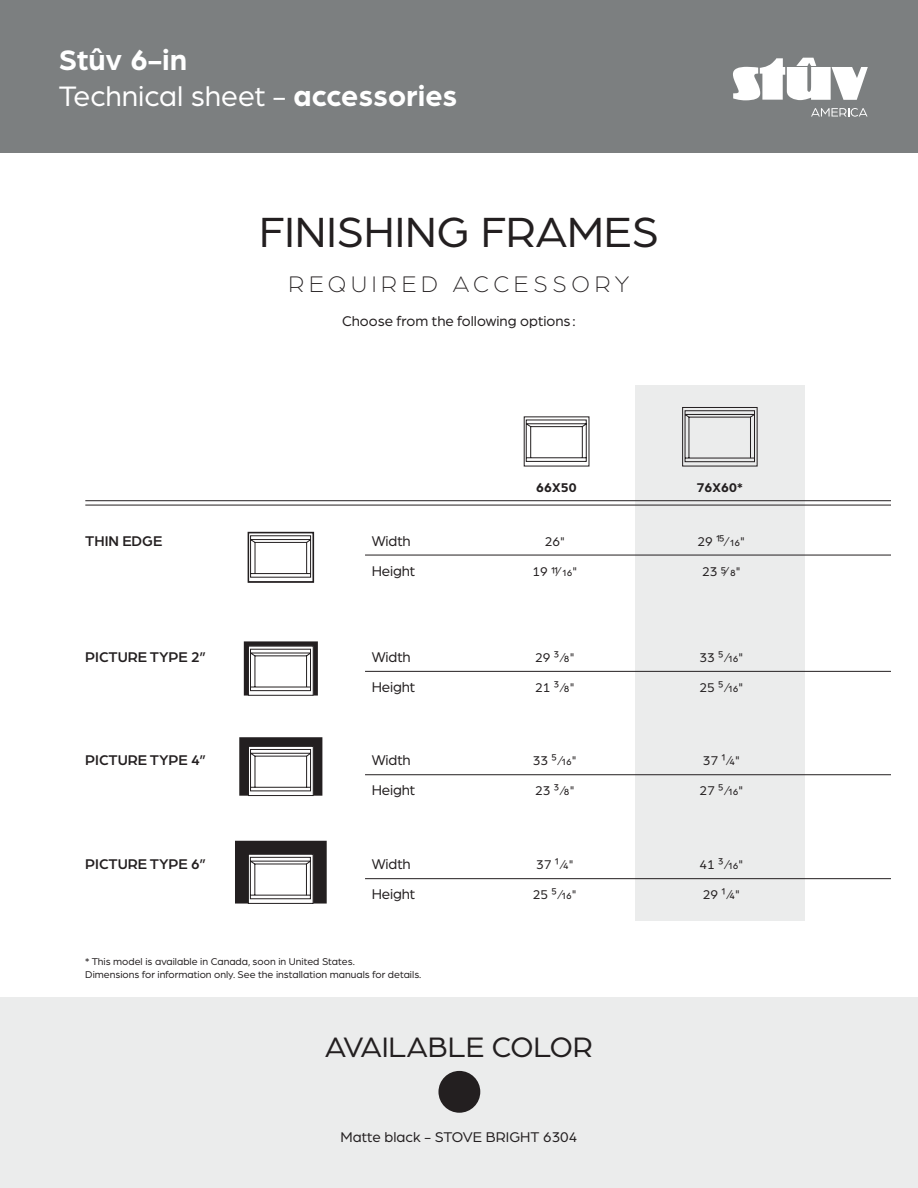
<style>
.page{position:relative;width:918px;height:1188px;background:#fff}
.page>*{position:absolute;margin:0;border:0;box-sizing:border-box;transform-origin:0 0}
.t1{font:45px "Arboria";color:#231f20}
.t2{font:700 30px/36px "Arboria";color:#fff}
.t3{font:30px "Arboria";color:#231f20}
.t4{font:300 24px "Arboria";letter-spacing:.2em;color:#231f20}
.t5{font:15px "Arboria";letter-spacing:-.01em;color:#231f20}
.t6{font:500 15px "Arboria";color:#231f20}
.t7{font:13.5px "Arboria";color:#231f20}
.t8{font:700 13.5px "Arboria";letter-spacing:.01em;color:#231f20}
.t9{font:10.5px/13.5px "Arboria";color:#231f20}
.s1{font-weight:400}
</style>
<div class="page">
<div style="left:635px;top:386px;width:170px;height:535px;background:#ebecec"></div>
<div style="left:0;top:0;width:918px;height:152px;background:#7c7f80"></div>
<svg style="left:733px;top:58px;width:135px;height:43px"></svg>
<svg style="left:811px;top:108px;width:57px;height:9px"></svg>
<hr style="left:365px;top:555px;width:526px;height:1px;background:#231f20">
<hr style="left:365px;top:671px;width:526px;height:1px;background:#231f20">
<hr style="left:365px;top:774px;width:526px;height:1px;background:#231f20">
<hr style="left:365px;top:878px;width:526px;height:1px;background:#231f20">
<hr style="left:85px;top:500px;width:806px;height:1px;background:#231f20">
<hr style="left:85px;top:505px;width:806px;height:1px;background:#231f20">
<div style="left:0;top:998px;width:918px;height:190px;background:#ebecec"></div>
<div style="left:438px;top:1071px;width:42px;height:42px;background:#231f20;border-radius:50%"></div>
<svg style="left:251px;top:535px;width:60px;height:43px"></svg>
<div style="left:248px;top:532px;width:66px;height:51px;border:2px solid #231f20"></div>
<svg style="left:244px;top:641px;width:74px;height:55px"></svg>
<svg style="left:239px;top:737px;width:83px;height:59px"></svg>
<svg style="left:235px;top:841px;width:92px;height:63px"></svg>
<svg style="left:524px;top:416px;width:65px;height:50px"></svg>
<svg style="left:682px;top:407px;width:76px;height:59px"></svg>
<h2 class="t2" style="left:59px;top:42px;width:400px">Stûv 6-in<br><span class="s1">Technical sheet -</span> accessories</h2>
<h1 class="t1" style="left:259px;top:213px;width:401px">FINISHING FRAMES</h1>
<h3 class="t4" style="left:289px;top:269px;width:342px">REQUIRED ACCESSORY</h3>
<h3 class="t5" style="left:342px;top:315px;width:235px">Choose from the following options :</h3>
<p class="t8" style="left:536px;top:479px;width:42px">66X50</p>
<p class="t8" style="left:696px;top:479px;width:48px">76X60*</p>
<h3 class="t6" style="left:85px;top:532px;width:79px">THIN EDGE</h3>
<h3 class="t5" style="left:372px;top:535px;width:40px">Width</h3>
<p class="t7" style="left:545px;top:536px;width:22px">26"</p>
<p class="t7" style="left:698px;top:536px;width:49px">29 15⁄ 16"</p>
<h3 class="t5" style="left:372px;top:565px;width:45px">Height</h3>
<p class="t7" style="left:532px;top:566px;width:46px">19 11⁄ 16"</p>
<p class="t7" style="left:702px;top:566px;width:40px">23 5⁄ 8"</p>
<h3 class="t6" style="left:85px;top:648px;width:122px">PICTURE TYPE 2”</h3>
<h3 class="t5" style="left:372px;top:651px;width:40px">Width</h3>
<p class="t7" style="left:535px;top:652px;width:41px">29 3⁄8"</p>
<p class="t7" style="left:699px;top:652px;width:45px">33 5⁄16"</p>
<h3 class="t5" style="left:372px;top:681px;width:45px">Height</h3>
<p class="t7" style="left:535px;top:682px;width:41px">21 3⁄8"</p>
<p class="t7" style="left:699px;top:682px;width:45px">25 5⁄16"</p>
<h3 class="t6" style="left:85px;top:751px;width:123px">PICTURE TYPE 4”</h3>
<h3 class="t5" style="left:372px;top:754px;width:40px">Width</h3>
<p class="t7" style="left:533px;top:755px;width:45px">33 5⁄16"</p>
<p class="t7" style="left:703px;top:755px;width:39px">37 1⁄4"</p>
<h3 class="t5" style="left:372px;top:784px;width:45px">Height</h3>
<p class="t7" style="left:535px;top:785px;width:41px">23 3⁄8"</p>
<p class="t7" style="left:699px;top:785px;width:45px">27 5⁄16"</p>
<h3 class="t6" style="left:85px;top:855px;width:122px">PICTURE TYPE 6”</h3>
<h3 class="t5" style="left:372px;top:858px;width:40px">Width</h3>
<p class="t7" style="left:536px;top:859px;width:39px">37 1⁄4"</p>
<p class="t7" style="left:699px;top:859px;width:45px">41 3⁄16"</p>
<h3 class="t5" style="left:372px;top:888px;width:45px">Height</h3>
<p class="t7" style="left:533px;top:889px;width:45px">25 5⁄16"</p>
<p class="t7" style="left:703px;top:889px;width:39px">29 1⁄4"</p>
<p class="t9" style="left:85px;top:955px;width:338px">* This model is available in Canada, soon in United States.<br>Dimensions for information only. See the installation manuals for details.</p>
<h2 class="t3" style="left:325px;top:1035px;width:269px">AVAILABLE COLOR</h2>
<h3 class="t5" style="left:341px;top:1131px;width:238px">Matte black - STOVE BRIGHT 6304</h3>
</div>
